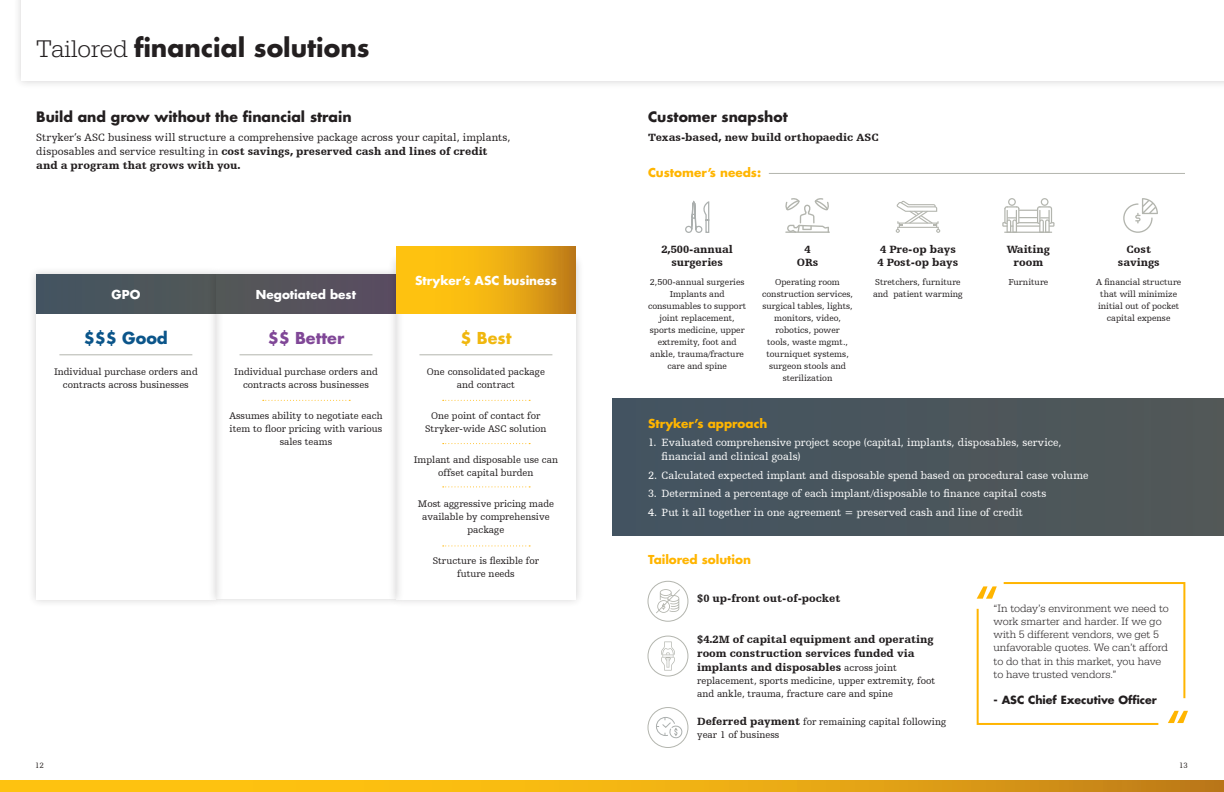
<style>
.page{position:relative;width:1224px;height:792px;background:#fff}
.page>*{position:absolute;margin:0;border:0;box-sizing:border-box;transform-origin:0 0}
.Paragraph_Style_4{font:700 25px "Futura For Stryker";color:#231f20}
.t1{font:700 16px "Futura For Stryker";color:#804797}
.t2{font:700 16px "Futura For Stryker";color:#0b558a}
.t3{font:700 16px "Futura For Stryker";color:#f0b70e}
.t4{font:700 14px "Futura For Stryker";color:#231f20}
.Paragraph_Style_4-2{font:700 12px "Futura For Stryker";color:#ffb500}
.t5{font:700 12px "Futura For Stryker";color:#fff}
.t6{font:11px/14px "Humanist Slabserif 712 BT";letter-spacing:.005em;color:#fff}
.Paragraph_Style_4-3{font:900 11px/13px "Humanist Slabserif 712 BT";color:#231f20;text-align:center}
.Paragraph_Style_4-4{font:11px/14px "Humanist Slabserif 712 BT";letter-spacing:.005em;color:#231f20}
.t7{font:300 11px/13.2px "URW Egyptienne TOT";color:#231f20}
.t8{font:700 11px "Futura Std";color:#231f20}
.t9{font:10px/13px "Humanist Slabserif 712 BT";color:#231f20;text-align:center}
.t10{font:9px/12px "Humanist Slabserif 712 BT";color:#231f20;text-align:center}
.t11{font:8px "Humanist Slabserif 712 BT";color:#322d2c}
.s1{font-family:"URW Egyptienne TOT";font-weight:300}
.s2{font-weight:900}
.s3{font-weight:400;font-size:10px}
.s4{font-weight:900;font-size:11px}
</style>
<div class="page">
<div style="left:13px;top:0;width:1211px;height:89px;background:#231f20;opacity:.2"></div>
<div style="left:21px;top:0;width:1203px;height:81px;background:#fff"></div>
<svg style="left:0;top:780px;width:1224px;height:12px;background:#ebad13"></svg>
<div style="left:612px;top:398px;width:612px;height:137px;background:#4a555c"></div>
<svg style="left:785px;top:198px;width:45px;height:35px"></svg>
<svg style="left:1002px;top:198px;width:52px;height:34px"></svg>
<hr style="left:1004px;top:232px;width:48px;height:1px;background:#b3b5ae">
<svg style="left:1123px;top:198px;width:35px;height:35px"></svg>
<svg style="left:896px;top:201px;width:44px;height:32px"></svg>
<svg style="left:685px;top:200px;width:25px;height:33px"></svg>
<div style="left:648px;top:707px;width:40px;height:41px;border:1px solid #b3b5ae;border-radius:50%"></div>
<svg style="left:656px;top:589px;width:24px;height:24px"></svg>
<div style="left:648px;top:636px;width:40px;height:41px;border:1px solid #b3b5ae;border-radius:50%"></div>
<hr style="left:769px;top:173px;width:416px;height:1px;background:#b3b5ae">
<svg style="left:976px;top:582px;width:212px;height:143px"></svg>
<svg style="left:656px;top:716px;width:28px;height:24px"></svg>
<svg style="left:661px;top:642px;width:14px;height:29px"></svg>
<div style="left:648px;top:581px;width:40px;height:41px;border:1px solid #b3b5ae;border-radius:50%"></div>
<div style="left:28px;top:266px;width:197px;height:342px;background:#231f20;opacity:.2"></div>
<div style="left:36px;top:275px;width:180px;height:324px;background:#fff"></div>
<div style="left:36px;top:275px;width:180px;height:39px;background:#4a555c"></div>
<div style="left:208px;top:267px;width:196px;height:340px;background:#231f20;opacity:.2"></div>
<div style="left:216px;top:275px;width:180px;height:324px;background:#fff"></div>
<div style="left:216px;top:275px;width:180px;height:39px;background:#56535c"></div>
<div style="left:388px;top:253px;width:196px;height:355px;background:#231f20;opacity:.2"></div>
<div style="left:396px;top:261px;width:180px;height:338px;background:#fff"></div>
<svg style="left:396px;top:246px;width:180px;height:68px;background:#ecad13"></svg>
<svg style="left:443px;top:400px;width:87px;height:1px"></svg>
<svg style="left:443px;top:443px;width:87px;height:1px"></svg>
<svg style="left:443px;top:486px;width:87px;height:1px"></svg>
<svg style="left:443px;top:545px;width:87px;height:1px"></svg>
<hr style="left:419px;top:355px;width:133px;height:1px;background:#b3b5ae">
<svg style="left:263px;top:400px;width:87px;height:1px"></svg>
<hr style="left:240px;top:355px;width:132px;height:1px;background:#b3b5ae">
<hr style="left:59px;top:355px;width:133px;height:1px;background:#b3b5ae">
<p class="Paragraph_Style_4" style="left:36px;top:31px;width:335px"><span class="s1">Tailored</span> financial solutions</p>
<p class="t4" style="left:36px;top:108px;width:317px">Build and grow without the financial strain</p>
<p class="Paragraph_Style_4-4" style="left:36px;top:130px;width:476px">Stryker’s ASC business will structure a comprehensive package across your capital, implants, disposables and service resulting in <span class="s2">cost savings, preserved cash and lines of credit and a program that grows with you.</span></p>
<p class="t5" style="left:112px;top:286px;width:30px">GPO</p>
<p class="t5" style="left:256px;top:287px;width:102px">Negotiated best</p>
<p class="t2" style="left:84px;top:327px;width:85px">$$$ Good</p>
<p class="t9" style="left:54px;top:365px;width:145px">Individual purchase orders and contracts across businesses</p>
<p class="t1" style="left:268px;top:327px;width:78px">$$ Better</p>
<p class="t9" style="left:234px;top:365px;width:145px">Individual purchase orders and contracts across businesses</p>
<p class="t9" style="left:229px;top:409px;width:155px">Assumes ability to negotiate each item to floor pricing with various sales teams</p>
<p class="t5" style="left:415px;top:272px;width:143px">Stryker’s ASC business</p>
<p class="t3" style="left:460px;top:327px;width:53px">$ Best</p>
<p class="t9" style="left:427px;top:365px;width:120px">One consolidated package and contract</p>
<p class="t9" style="left:425px;top:409px;width:123px">One point of contact for<br>Stryker-wide ASC solution</p>
<p class="t9" style="left:414px;top:453px;width:146px">Implant and disposable use can offset capital burden</p>
<p class="t9" style="left:418px;top:497px;width:138px">Most aggressive pricing made available by comprehensive package</p>
<p class="t9" style="left:433px;top:554px;width:108px">Structure is flexible for future needs</p>
<p class="t4" style="left:648px;top:108px;width:141px">Customer snapshot</p>
<p class="Paragraph_Style_4-3" style="left:648px;top:130px;width:232px">Texas-based, new build orthopaedic ASC</p>
<p class="Paragraph_Style_4-2" style="left:648px;top:164px;width:115px">Customer’s needs:</p>
<p class="Paragraph_Style_4-3" style="left:661px;top:243px;width:73px">2,500-annual surgeries</p>
<p class="t10" style="left:650px;top:276px;width:96px">2,500-annual surgeries</p>
<p class="t10" style="left:648px;top:288px;width:100px">Implants and consumables to support joint replacement, sports medicine, upper extremity, foot and ankle, trauma/fracture care and spine</p>
<p class="Paragraph_Style_4-3" style="left:797px;top:243px;width:23px">4<br>ORs</p>
<p class="Paragraph_Style_4-3" style="left:878px;top:243px;width:82px;text-align:left">4 Pre-op bays<br>4 Post-op bays</p>
<p class="Paragraph_Style_4-3" style="left:1007px;top:243px;width:45px">Waiting room</p>
<p class="Paragraph_Style_4-3" style="left:1118px;top:243px;width:43px">Cost savings</p>
<p class="t10" style="left:762px;top:276px;width:93px">Operating room construction services, surgical tables, lights, monitors, video, robotics, power<br>tools, waste mgmt., tourniquet systems, surgeon stools and sterilization</p>
<p class="t10" style="left:873px;top:276px;width:91px;text-align:left">Stretchers, furniture and patient warming</p>
<p class="t10" style="left:1008px;top:276px;width:41px">Furniture</p>
<p class="t10" style="left:1096px;top:276px;width:87px">A financial structure that will minimize initial out of pocket capital expense</p>
<p class="Paragraph_Style_4-2" style="left:648px;top:415px;width:121px">Stryker’s approach</p>
<p class="t6" style="left:662px;top:435px;width:401px;text-indent:-14px">1. Evaluated comprehensive project scope (capital, implants, disposables, service, financial and clinical goals)</p>
<p class="t6" style="left:648px;top:468px;width:442px">2. Calculated expected implant and disposable spend based on procedural case volume</p>
<p class="t6" style="left:648px;top:486px;width:400px">3. Determined a percentage of each implant/disposable to finance capital costs</p>
<p class="t6" style="left:648px;top:505px;width:377px">4. Put it all together in one agreement = preserved cash and line of credit</p>
<p class="Paragraph_Style_4-2" style="left:648px;top:552px;width:104px">Tailored solution</p>
<p class="Paragraph_Style_4-3" style="left:697px;top:592px;width:145px">$0 up-front out-of-pocket</p>
<p class="Paragraph_Style_4-3" style="left:697px;top:632px;width:238px;line-height:14px;text-align:left">$4.2M of capital equipment and operating room construction services funded via implants and disposables <span class="s3">across joint</span></p>
<p class="t9" style="left:697px;top:674px;width:240px;text-align:left">replacement, sports medicine, upper extremity, foot and ankle, trauma, fracture care and spine</p>
<p class="t9" style="left:697px;top:715px;width:251px;text-align:left"><span class="s4">Deferred payment</span> for remaining capital following year 1 of business</p>
<p class="t7" style="left:994px;top:602px;width:177px">“In today’s environment we need to work smarter and harder. If we go with 5 different vendors, we get 5 unfavorable quotes. We can’t afford to do that in this market, you have to have trusted vendors.”</p>
<p class="t8" style="left:994px;top:693px;width:165px">- ASC Chief Executive Officer</p>
<p class="t11" style="left:35px;top:761px;width:10px">12</p>
<p class="t11" style="left:1179px;top:761px;width:10px">13</p>
</div>
